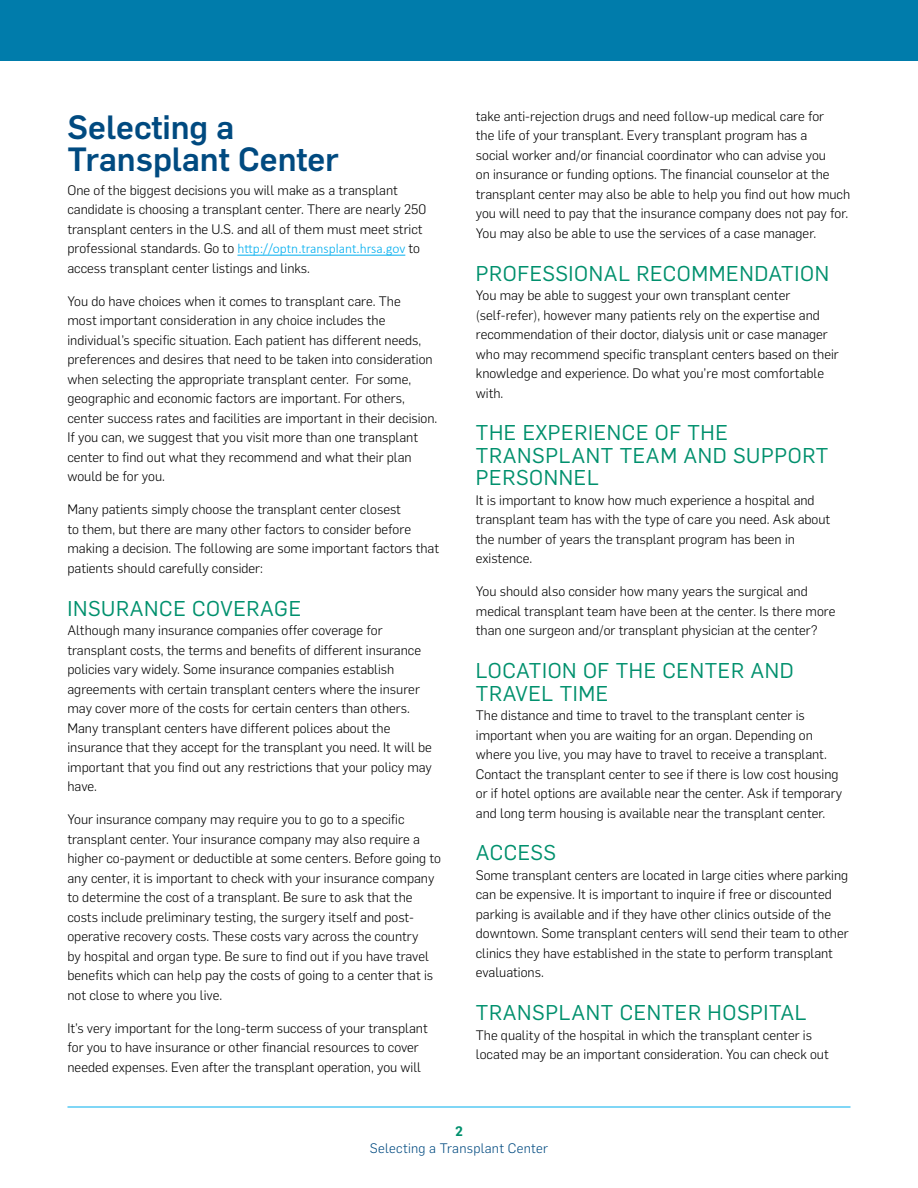
<style>
.page{position:relative;width:918px;height:1188px;background:#fff}
.page>*{position:absolute;margin:0;border:0;box-sizing:border-box;transform-origin:0 0}
.t1{font:500 33px/31.5px "Flama";color:#004a80}
.t2{font:21px/22.5px "Flama";letter-spacing:.03em;color:#00906d}
.t3{font:300 13.5px/19.5px "Flama";color:#000}
.t4{font:300 13.5px "Calibri";color:#00aeef}
.t5{font:300 13.5px "Flama";letter-spacing:.02em;color:#004a80}
.t6{font:600 13.5px "Flama";color:#00906d}
.s1{font-family:"Flama";color:#000}
</style>
<div class="page">
<hr style="left:68px;top:1107px;width:782px;height:1px;background:#00aeef">
<div style="left:0;top:0;width:918px;height:60px;background:#007cab"></div>
<hr style="left:237px;top:255px;width:168px;height:1px;background:#00aeef">
<h1 class="t1" style="left:68px;top:109px;width:273px">Selecting a<br>Transplant Center</h1>
<p class="t3" style="left:68px;top:180px;width:360px">One of the biggest decisions you will make as a transplant candidate is choosing a transplant center. There are nearly 250 transplant centers in the U.S. and all of them must meet strict</p>
<p class="t4" style="left:68px;top:241px;width:354px"><span class="s1">professional standards. Go to</span> http://optn.transplant.hrsa.gov <span class="s1">to</span></p>
<p class="t3" style="left:68px;top:258px;width:244px">access transplant center listings and links.</p>
<p class="t3" style="left:68px;top:291px;width:371px">You do have choices when it comes to transplant care. The<br>most important consideration in any choice includes the individual’s specific situation. Each patient has different needs, preferences and desires that need to be taken into consideration when selecting the appropriate transplant center. For some, geographic and economic factors are important. For others, center success rates and facilities are important in their decision.<br>If you can, we suggest that you visit more than one transplant center to find out what they recommend and what their plan would be for you.</p>
<p class="t3" style="left:68px;top:499px;width:373px">Many patients simply choose the transplant center closest<br>to them, but there are many other factors to consider before making a decision. The following are some important factors that patients should carefully consider:</p>
<h2 class="t2" style="left:68px;top:596px;width:235px">INSURANCE COVERAGE</h2>
<p class="t3" style="left:68px;top:620px;width:366px">Although many insurance companies offer coverage for transplant costs, the terms and benefits of different insurance policies vary widely. Some insurance companies establish agreements with certain transplant centers where the insurer may cover more of the costs for certain centers than others.<br>Many transplant centers have different polices about the insurance that they accept for the transplant you need. It will be important that you find out any restrictions that your policy may have.</p>
<p class="t3" style="left:68px;top:809px;width:375px">Your insurance company may require you to go to a specific transplant center. Your insurance company may also require a higher co-payment or deductible at some centers. Before going to any center, it is important to check with your insurance company to determine the cost of a transplant. Be sure to ask that the costs include preliminary testing, the surgery itself and post&shy;operative recovery costs. These costs vary across the country<br>by hospital and organ type. Be sure to find out if you have travel benefits which can help pay the costs of going to a center that is not close to where you live.</p>
<p class="t3" style="left:68px;top:1017px;width:362px">It’s very important for the long-term success of your transplant for you to have insurance or other financial resources to cover needed expenses. Even after the transplant operation, you will</p>
<p class="t3" style="left:476px;top:105px;width:376px">take anti-rejection drugs and need follow-up medical care for<br>the life of your transplant. Every transplant program has a<br>social worker and/or financial coordinator who can advise you<br>on insurance or funding options. The financial counselor at the transplant center may also be able to help you find out how much you will need to pay that the insurance company does not pay for.<br>You may also be able to use the services of a case manager.</p>
<h2 class="t2" style="left:476px;top:261px;width:355px">PROFESSIONAL RECOMMENDATION</h2>
<p class="t3" style="left:476px;top:285px;width:364px">You may be able to suggest your own transplant center (self-refer), however many patients rely on the expertise and recommendation of their doctor, dialysis unit or case manager who may recommend specific transplant centers based on their knowledge and experience. Do what you’re most comfortable with.</p>
<h2 class="t2" style="left:476px;top:420px;width:354px">THE EXPERIENCE OF THE<br>TRANSPLANT TEAM AND SUPPORT<br>PERSONNEL</h2>
<p class="t3" style="left:476px;top:490px;width:356px">It is important to know how much experience a hospital and transplant team has with the type of care you need. Ask about the number of years the transplant program has been in existence.</p>
<p class="t3" style="left:476px;top:581px;width:361px">You should also consider how many years the surgical and medical transplant team have been at the center. Is there more than one surgeon and/or transplant physician at the center?</p>
<h2 class="t2" style="left:476px;top:658px;width:319px">LOCATION OF THE CENTER AND<br>TRAVEL TIME</h2>
<p class="t3" style="left:476px;top:705px;width:368px">The distance and time to travel to the transplant center is important when you are waiting for an organ. Depending on where you live, you may have to travel to receive a transplant.<br>Contact the transplant center to see if there is low cost housing or if hotel options are available near the center. Ask if temporary and long term housing is available near the transplant center.</p>
<h2 class="t2" style="left:476px;top:840px;width:82px">ACCESS</h2>
<p class="t3" style="left:476px;top:865px;width:374px">Some transplant centers are located in large cities where parking can be expensive. It is important to inquire if free or discounted parking is available and if they have other clinics outside of the downtown. Some transplant centers will send their team to other clinics they have established in the state to perform transplant evaluations.</p>
<h2 class="t2" style="left:476px;top:1000px;width:332px">TRANSPLANT CENTER HOSPITAL</h2>
<p class="t3" style="left:476px;top:1024px;width:354px">The quality of the hospital in which the transplant center is located may be an important consideration. You can check out</p>
<p class="t6" style="left:455px;top:1122px;width:9px">2</p>
<p class="t5" style="left:370px;top:1139px;width:180px">Selecting a Transplant Center</p>
</div>
